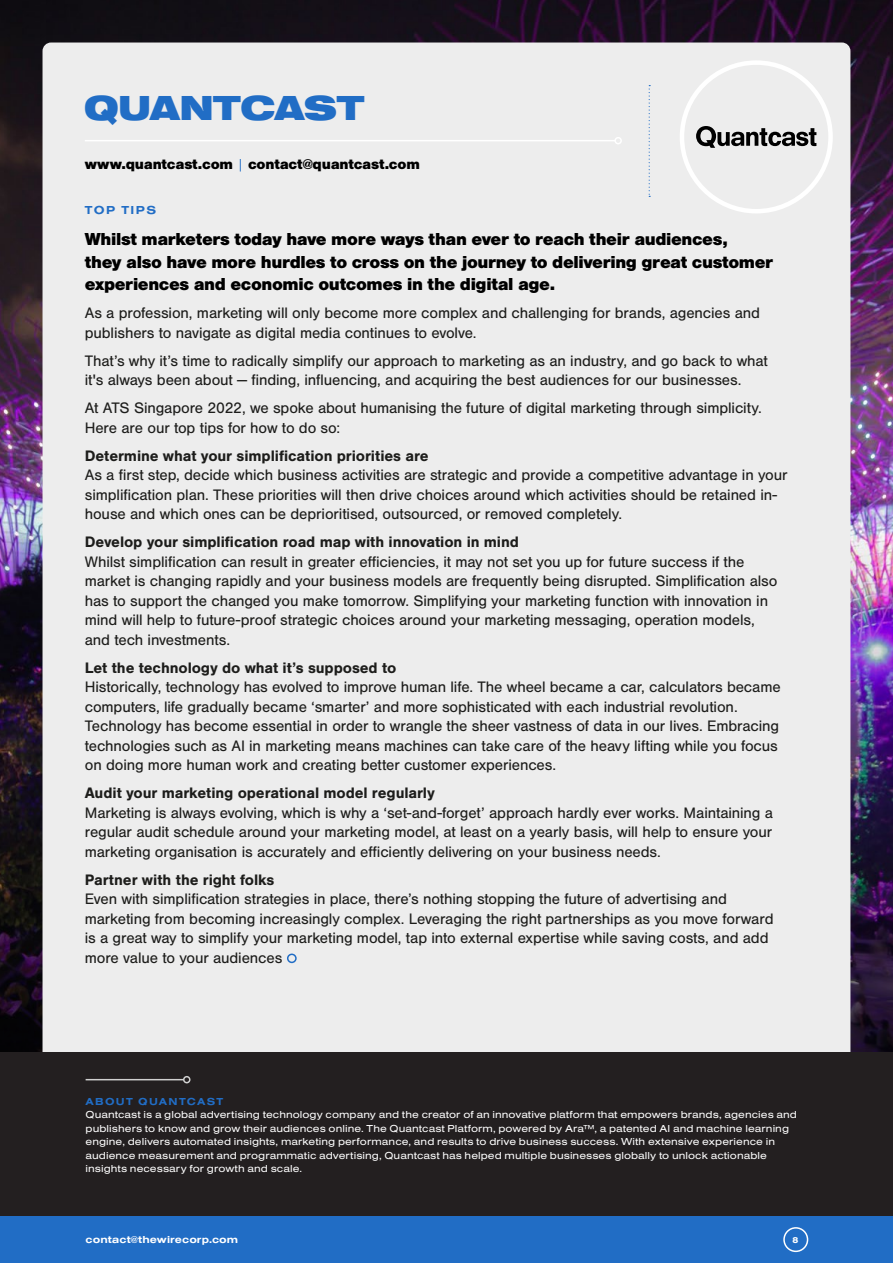
<style>
.page{position:relative;width:893px;height:1263px;background:#fff}
.page>*{position:absolute;margin:0;border:0;box-sizing:border-box;transform-origin:0 0}
.t1{font:900 36px "Nimbus San Ext";letter-spacing:-.03em;color:#216dc5}
.t2{font:900 18px/22.5px "Nimbus San";letter-spacing:-.02em;color:#000}
.t3{font:15.75px/19.5px "Nimbus San";letter-spacing:-.01em;color:#1d1d1b}
.t4{font:700 15.75px "Nimbus San";letter-spacing:-.01em;color:#1d1d1b}
.t5{font:900 15px "Nimbus San";letter-spacing:-.015em;color:#000}
.t6{font:700 12px "Nimbus San Ext";letter-spacing:.12em;color:#216dc5}
.t7{font:10.5px/13.5px "Nimbus San Ext";letter-spacing:.005em;color:#fff}
.t8{font:700 10.5px "Nimbus San Ext";letter-spacing:.005em;color:#fff}
.t9{font:700 10.5px "Nimbus San Ext";letter-spacing:.125em;color:#216dc5}
.t10{font:700 9px "Nimbus San Ext";color:#fff}
.s1{font-weight:300;color:#216dc5}
.s2{color:#216dc5}
</style>
<div class="page">
<img style="left:0;top:0;width:893px;height:531px">
<img style="left:0;top:531px;width:893px;height:522px">
<div style="left:43px;top:43px;width:807px;height:1010px;background:#ededed"></div>
<hr style="left:85px;top:140px;width:530px;height:1px;background:#fff">
<div style="left:614px;top:137px;width:8px;height:7px;border:2px solid #fff;border-radius:50%"></div>
<div style="left:0;top:1053px;width:893px;height:210px;background:#231f20"></div>
<hr style="left:86px;top:1079px;width:98px;height:1px;background:#d0d0d0">
<div style="left:183px;top:1076px;width:8px;height:7px;border:2px solid #d0d0d0;border-radius:50%"></div>
<div style="left:0;top:1216px;width:893px;height:47px;background:#216dc5"></div>
<div style="left:783px;top:1227px;width:25px;height:25px;border:2px solid #fff;border-radius:50%"></div>
<svg style="left:649px;top:85px;width:1px;height:112px"></svg>
<div style="left:680px;top:60px;width:153px;height:153px;border:4px solid #fff;border-radius:50%"></div>
<svg style="left:696px;top:126px;width:120px;height:22px;background:#8a8a8a"></svg>
<h1 class="t1" style="left:84px;top:87px;width:282px">QUANTCAST</h1>
<p class="t5" style="left:85px;top:155px;width:337px">www.quantcast.com <span class="s1">|</span> contact@quantcast.com</p>
<p class="t6" style="left:85px;top:202px;width:73px">TOP TIPS</p>
<p class="t2" style="left:85px;top:228px;width:690px">Whilst marketers today have more ways than ever to reach their audiences,<br>they also have more hurdles to cross on the journey to delivering great customer experiences and economic outcomes in the digital age.</p>
<p class="t3" style="left:85px;top:303px;width:677px">As a profession, marketing will only become more complex and challenging for brands, agencies and publishers to navigate as digital media continues to evolve.</p>
<p class="t3" style="left:85px;top:351px;width:685px">That’s why it’s time to radically simplify our approach to marketing as an industry, and go back to what it's always been about — finding, influencing, and acquiring the best audiences for our businesses.</p>
<p class="t3" style="left:85px;top:398px;width:678px">At ATS Singapore 2022, we spoke about humanising the future of digital marketing through simplicity.<br>Here are our top tips for how to do so:</p>
<p class="t4" style="left:85px;top:446px;width:345px">Determine what your simplification priorities are</p>
<p class="t3" style="left:85px;top:465px;width:704px">As a first step, decide which business activities are strategic and provide a competitive advantage in your simplification plan. These priorities will then drive choices around which activities should be retained in&shy;house and which ones can be deprioritised, outsourced, or removed completely.</p>
<p class="t4" style="left:85px;top:533px;width:436px">Develop your simplification road map with innovation in mind</p>
<p class="t3" style="left:85px;top:552px;width:694px">Whilst simplification can result in greater efficiencies, it may not set you up for future success if the market is changing rapidly and your business models are frequently being disrupted. Simplification also has to support the changed you make tomorrow. Simplifying your marketing function with innovation in mind will help to future-proof strategic choices around your marketing messaging, operation models, and tech investments.</p>
<p class="t4" style="left:85px;top:658px;width:313px">Let the technology do what it’s supposed to</p>
<p class="t3" style="left:85px;top:677px;width:697px">Historically, technology has evolved to improve human life. The wheel became a car, calculators became computers, life gradually became ‘smarter’ and more sophisticated with each industrial revolution.<br>Technology has become essential in order to wrangle the sheer vastness of data in our lives. Embracing technologies such as AI in marketing means machines can take care of the heavy lifting while you focus on doing more human work and creating better customer experiences.</p>
<p class="t4" style="left:85px;top:784px;width:352px">Audit your marketing operational model regularly</p>
<p class="t3" style="left:85px;top:803px;width:690px;text-align:justify">Marketing is always evolving, which is why a ‘set-and-forget’ approach hardly ever works. Maintaining a regular audit schedule around your marketing model, at least on a yearly basis, will help to ensure your marketing organisation is accurately and efficiently delivering on your business needs.</p>
<p class="t4" style="left:85px;top:870px;width:191px">Partner with the right folks</p>
<p class="t3" style="left:85px;top:889px;width:690px">Even with simplification strategies in place, there’s nothing stopping the future of advertising and marketing from becoming increasingly complex. Leveraging the right partnerships as you move forward is a great way to simplify your marketing model, tap into external expertise while saving costs, and add more value to your audiences <span class="s2">▯</span></p>
<p class="t9" style="left:86px;top:1094px;width:139px">ABOUT QUANTCAST</p>
<p class="t7" style="left:86px;top:1107px;width:713px">Quantcast is a global advertising technology company and the creator of an innovative platform that empowers brands, agencies and publishers to know and grow their audiences online. The Quantcast Platform, powered by Ara™, a patented AI and machine learning engine, delivers automated insights, marketing performance, and results to drive business success. With extensive experience in audience measurement and programmatic advertising, Quantcast has helped multiple businesses globally to unlock actionable insights necessary for growth and scale.</p>
<p class="t8" style="left:86px;top:1232px;width:154px">contact@thewirecorp.com</p>
<p class="t10" style="left:792px;top:1233px;width:7px">8</p>
</div>
